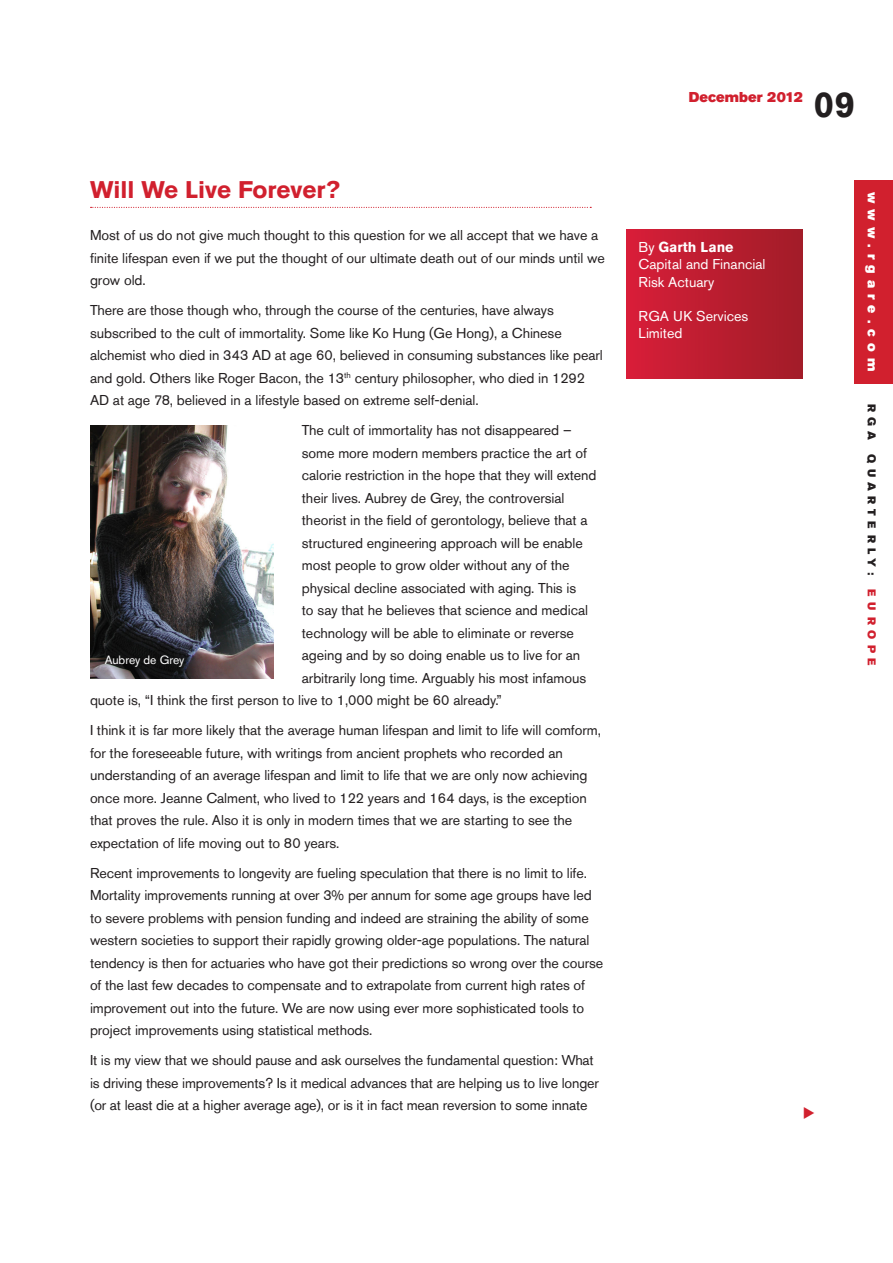
<style>
.page{position:relative;width:893px;height:1263px;background:#fff}
.page>*{position:absolute;margin:0;border:0;box-sizing:border-box;transform-origin:0 0}
.t1{font:700 36px "Akzidenz Grotesk Std";color:#231f20}
.Head{font:700 24px "Akzidenz Grotesk Std";color:#d1202e}
.t2{font:14.25px/22.5px "Akzidenz Grotesk Std";letter-spacing:-.005em;color:#231f20}
.t3{font:14.25px/17.1px "Akzidenz Grotesk Std";color:#fff}
.t4{font:14.25px "Akzidenz Grotesk Std Super";color:#d1202e}
.t5{font:700 14.25px "Akzidenz Grotesk Std";color:#fff}
.t6{font:13.5px "Akzidenz Grotesk Std Super";letter-spacing:.45em;color:#fff}
.t7{font:12px "Akzidenz Grotesk Std";letter-spacing:-.005em;color:#fff}
.t8{font:11.25px "Akzidenz Grotesk Std Super";letter-spacing:.485em;color:#231f20}
.s1{font-weight:400}
.s2{color:#d1202e}
</style>
<div class="page">
<div style="left:854px;top:180px;width:39px;height:203px;background:#d1202e"></div>
<svg style="left:91px;top:207px;width:500px;height:1px"></svg>
<div style="left:627px;top:230px;width:176px;height:148px;background:linear-gradient(to right,#d71e38,#a11c28)"></div>
<img style="left:90px;top:425px;width:184px;height:253px">
<p class="Head" style="left:90px;top:176px;width:252px">Will We Live Forever?</p>
<p class="t2" style="left:90px;top:224px;width:516px">Most of us do not give much thought to this question for we all accept that we have a finite lifespan even if we put the thought of our ultimate death out of our minds until we grow old.</p>
<p class="t2" style="left:90px;top:299px;width:514px">There are those though who, through the course of the centuries, have always subscribed to the cult of immortality. Some like Ko Hung (Ge Hong), a Chinese alchemist who died in 343 AD at age 60, believed in consuming substances like pearl and gold. Others like Roger Bacon, the 13<sup>th</sup> century philosopher, who died in 1292<br>AD at age 78, believed in a lifestyle based on extreme self-denial.</p>
<p class="t2" style="left:302px;top:419px;width:271px">The cult of immortality has not disappeared –</p>
<p class="t2" style="left:302px;top:441px;width:287px">some more modern members practice the art of</p>
<p class="t2" style="left:302px;top:464px;width:296px">calorie restriction in the hope that they will extend</p>
<p class="t2" style="left:302px;top:486px;width:264px">their lives. Aubrey de Grey, the controversial</p>
<p class="t2" style="left:302px;top:509px;width:287px">theorist in the field of gerontology, believe that a</p>
<p class="t2" style="left:302px;top:531px;width:282px">structured engineering approach will be enable</p>
<p class="t2" style="left:302px;top:554px;width:269px">most people to grow older without any of the</p>
<p class="t2" style="left:302px;top:576px;width:276px">physical decline associated with aging. This is</p>
<p class="t2" style="left:302px;top:599px;width:288px">to say that he believes that science and medical</p>
<p class="t2" style="left:302px;top:621px;width:273px">technology will be able to eliminate or reverse</p>
<p class="t2" style="left:302px;top:644px;width:280px">ageing and by so doing enable us to live for an</p>
<p class="t2" style="left:302px;top:666px;width:286px">arbitrarily long time. Arguably his most infamous</p>
<p class="t2" style="left:90px;top:689px;width:413px">quote is, “I think the first person to live to 1,000 might be 60 already.”</p>
<p class="t2" style="left:90px;top:719px;width:512px">I think it is far more likely that the average human lifespan and limit to life will comform, for the foreseeable future, with writings from ancient prophets who recorded an understanding of an average lifespan and limit to life that we are only now achieving once more. Jeanne Calment, who lived to 122 years and 164 days, is the exception that proves the rule. Also it is only in modern times that we are starting to see the expectation of life moving out to 80 years.</p>
<p class="t2" style="left:90px;top:861px;width:515px">Recent improvements to longevity are fueling speculation that there is no limit to life.<br>Mortality improvements running at over 3% per annum for some age groups have led to severe problems with pension funding and indeed are straining the ability of some western societies to support their rapidly growing older-age populations. The natural tendency is then for actuaries who have got their predictions so wrong over the course of the last few decades to compensate and to extrapolate from current high rates of improvement out into the future. We are now using ever more sophisticated tools to project improvements using statistical methods.</p>
<p class="t2" style="left:90px;top:1049px;width:510px">It is my view that we should pause and ask ourselves the fundamental question: What is driving these improvements? Is it medical advances that are helping us to live longer (or at least die at a higher average age), or is it in fact mean reversion to some innate</p>
<p class="t7" style="left:105px;top:653px;width:81px">Aubrey de Grey</p>
<p class="t4" style="left:689px;top:89px;width:116px">December 2012</p>
<h1 class="t1" style="left:814px;top:84px;width:43px">09</h1>
<p class="t5" style="left:639px;top:239px;width:96px"><span class="s1">By</span> Garth Lane</p>
<p class="t3" style="left:639px;top:256px;width:128px">Capital and Financial<br>Risk Actuary</p>
<p class="t3" style="left:639px;top:307px;width:111px">RGA UK Services<br>Limited</p>
<p class="t6" style="left:880px;top:192px;width:181px;rotate:90deg">www.rgare.com</p>
<p class="t8" style="left:878px;top:404px;width:263px;rotate:90deg">RGA QUARTERLY: <span class="s2">EUROPE</span></p>
</div>
